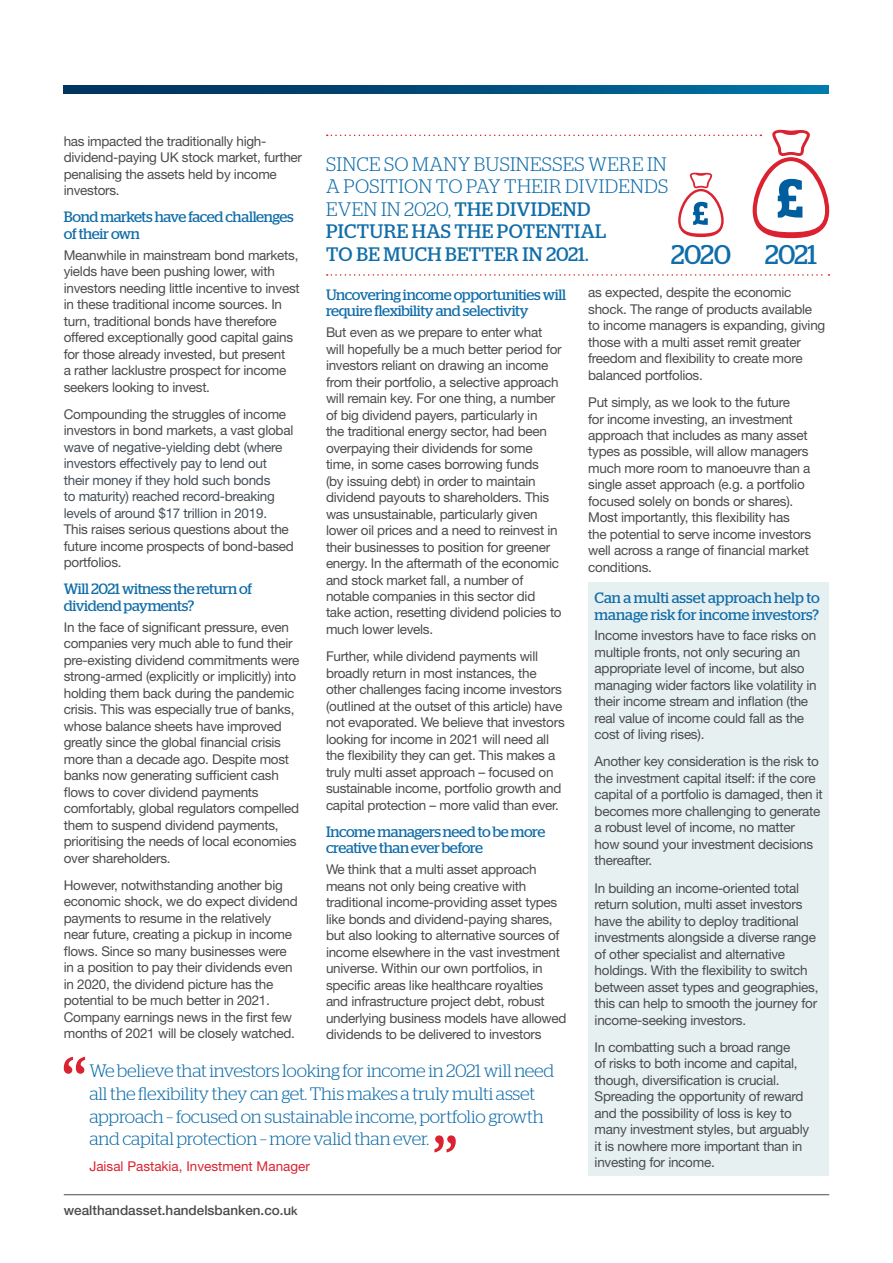
<style>
.page{position:relative;width:893px;height:1263px;background:#fff}
.page>*{position:absolute;margin:0;border:0;box-sizing:border-box;transform-origin:0 0}
.Body_copy{font:27px "Stag";letter-spacing:-.02em;color:#106da9}
.Body_copy-2{font:300 19.5px/22.5px "Stag";letter-spacing:.02em;color:#106da9}
.Body_copy-3{font:300 18px/22.5px "Stag";letter-spacing:-.01em;color:#106da9}
.Sub_heading{font:15px/16.5px "Stag";letter-spacing:-.02em;color:#106da9}
.Body_copy-4{font:13.5px/16.5px "Helvetica Neue LT Pro";letter-spacing:-.02em;color:#4b4c4d}
.Body_copy-5{font:13.5px/16.5px "Helvetica Neue LT Pro";letter-spacing:-.02em;color:#465157}
.t1{font:500 13.5px "Helvetica Neue LT Pro";color:#4b4c4d}
.Source{font:13.5px "Helvetica Neue LT Pro";color:#db2230}
.s1{color:#4b4c4d}
.s2{font-weight:400}
.s3{font-size:12px}
</style>
<div class="page">
<hr style="left:64px;top:1194px;width:765px;height:1px;background:#4b4c4d">
<svg style="left:64px;top:85px;width:765px;height:9px;background:#004f7d"></svg>
<div style="left:588px;top:583px;width:241px;height:593px;background:#e7f0f1"></div>
<svg style="left:64px;top:1057px;width:21px;height:17px"></svg>
<svg style="left:434px;top:1135px;width:22px;height:17px"></svg>
<svg style="left:327px;top:130px;width:502px;height:108px"></svg>
<svg style="left:327px;top:274px;width:502px;height:2px"></svg>
<p class="Body_copy-4" style="left:64px;top:132px;width:240px">has impacted the traditionally high&shy;dividend-paying UK stock market, further penalising the assets held by income investors.</p>
<p class="Sub_heading" style="left:64px;top:209px;width:231px">Bond markets have faced challenges of their own</p>
<p class="Body_copy-4" style="left:64px;top:246px;width:237px">Meanwhile in mainstream bond markets, yields have been pushing lower, with investors needing little incentive to invest in these traditional income sources. In turn, traditional bonds have therefore offered exceptionally good capital gains for those already invested, but present<br>a rather lacklustre prospect for income seekers looking to invest.</p>
<p class="Body_copy-5" style="left:64px;top:405px;width:232px"><span class="s1">Compounding the struggles of income investors in bond markets, a vast global </span>wave of negative-yielding debt (where investors effectively pay to lend out their money if they hold such bonds<br>to maturity) reached record-breaking levels of around $17 trillion in 2019.<br><span class="s1">This raises serious questions about the future income prospects of bond-based portfolios.</span></p>
<p class="Sub_heading" style="left:64px;top:581px;width:190px">Will 2021 witness the return of dividend payments?</p>
<p class="Body_copy-4" style="left:64px;top:618px;width:237px">In the face of significant pressure, even companies very much able to fund their pre-existing dividend commitments were strong-armed (explicitly or implicitly) into holding them back during the pandemic crisis. This was especially true of banks, whose balance sheets have improved greatly since the global financial crisis more than a decade ago. Despite most banks now generating sufficient cash flows to cover dividend payments comfortably, global regulators compelled them to suspend dividend payments, prioritising the needs of local economies over shareholders.</p>
<p class="Body_copy-4" style="left:64px;top:876px;width:236px">However, notwithstanding another big economic shock, we do expect dividend payments to resume in the relatively near future, creating a pickup in income flows. Since so many businesses were in a position to pay their dividends even in 2020, the dividend picture has the potential to be much better in 2021.<br>Company earnings news in the first few months of 2021 will be closely watched.</p>
<p class="Body_copy-3" style="left:89px;top:1060px;width:467px">We believe that investors looking for income in 2021 will need all the flexibility they can get. This makes a truly multi asset approach – focused on sustainable income, portfolio growth and capital protection – more valid than ever.</p>
<p class="Source" style="left:89px;top:1158px;width:222px">Jaisal Pastakia, Investment Manager</p>
<p class="Body_copy-2" style="left:326px;top:152px;width:344px">SINCE SO MANY BUSINESSES WERE IN<br>A POSITION TO PAY THEIR DIVIDENDS<br>EVEN IN 2020, <span class="s2">THE DIVIDEND<br>PICTURE HAS THE POTENTIAL<br>TO BE MUCH BETTER IN 2021.</span></p>
<p class="Body_copy" style="left:671px;top:239px;width:62px">2020</p>
<p class="Body_copy" style="left:765px;top:239px;width:54px">2021</p>
<p class="Body_copy-4" style="left:588px;top:284px;width:239px">as expected, despite the economic shock. The range of products available to income managers is expanding, giving those with a multi asset remit greater freedom and flexibility to create more balanced portfolios.</p>
<p class="Body_copy-4" style="left:588px;top:394px;width:225px">Put simply, as we look to the future<br>for income investing, an investment approach that includes as many asset types as possible, will allow managers much more room to manoeuvre than a single asset approach (e.g. a portfolio focused solely on bonds or shares).<br>Most importantly, this flexibility has the potential to serve income investors well across a range of financial market conditions.</p>
<p class="Sub_heading" style="left:326px;top:286px;width:242px">Uncovering income opportunities will require flexibility and selectivity</p>
<p class="Body_copy-4" style="left:326px;top:324px;width:237px">But even as we prepare to enter what will hopefully be a much better period for investors reliant on drawing an income from their portfolio, a selective approach will remain key. For one thing, a number of big dividend payers, particularly in<br>the traditional energy sector, had been overpaying their dividends for some time, in some cases borrowing funds<br>(by issuing debt) in order to maintain dividend payouts to shareholders. This was unsustainable, particularly given lower oil prices and a need to reinvest in their businesses to position for greener energy. In the aftermath of the economic and stock market fall, a number of notable companies in this sector did take action, resetting dividend policies to much lower levels.</p>
<p class="Body_copy-4" style="left:326px;top:648px;width:240px">Further, while dividend payments will broadly return in most instances, the other challenges facing income investors (outlined at the outset of this article) have not evaporated. We believe that investors looking for income in 2021 will need all the flexibility they can get. This makes a truly multi asset approach – focused on sustainable income, portfolio growth and capital protection – more valid than ever.</p>
<p class="Sub_heading" style="left:326px;top:823px;width:221px">Income managers need to be more creative than ever before</p>
<p class="Body_copy-4" style="left:326px;top:861px;width:242px">We think that a multi asset approach means not only being creative with traditional income-providing asset types like bonds and dividend-paying shares, but also looking to alternative sources of income elsewhere in the vast investment universe. Within our own portfolios, in specific areas like healthcare royalties and infrastructure project debt, robust underlying business models have allowed dividends to be delivered to investors</p>
<p class="Sub_heading" style="left:595px;top:589px;width:227px">Can a multi asset approach help to manage risk for income investors?</p>
<p class="Body_copy-4" style="left:595px;top:627px;width:223px">Income investors have to face risks on multiple fronts, not only securing an appropriate level of income, but also managing wider factors like volatility in their income stream and inflation (the real value of income could fall as the cost of living rises).</p>
<p class="Body_copy-4" style="left:595px;top:753px;width:230px">Another key consideration is the risk to the investment capital itself: if the core capital of a portfolio is damaged, then it becomes more challenging to generate a robust level of income, no matter how sound your investment decisions thereafter.</p>
<p class="Body_copy-4" style="left:595px;top:879px;width:225px">In building an income-oriented total return solution, multi asset investors have the ability to deploy traditional investments alongside a diverse range of other specialist and alternative holdings. With the flexibility to switch between asset types and geographies, this can help to smooth the journey for income-seeking investors.</p>
<p class="Body_copy-4" style="left:595px;top:1038px;width:216px">In combatting such a broad range<br>of risks to both income and capital, though, diversification is crucial.<br>Spreading the opportunity of reward and the possibility of loss is key to many investment styles, but arguably it is nowhere more important than in investing for income.</p>
<p class="t1" style="left:64px;top:1202px;width:235px">wealthandasset.handelsbanken.co.u<span class="s3">k</span></p>
</div>
